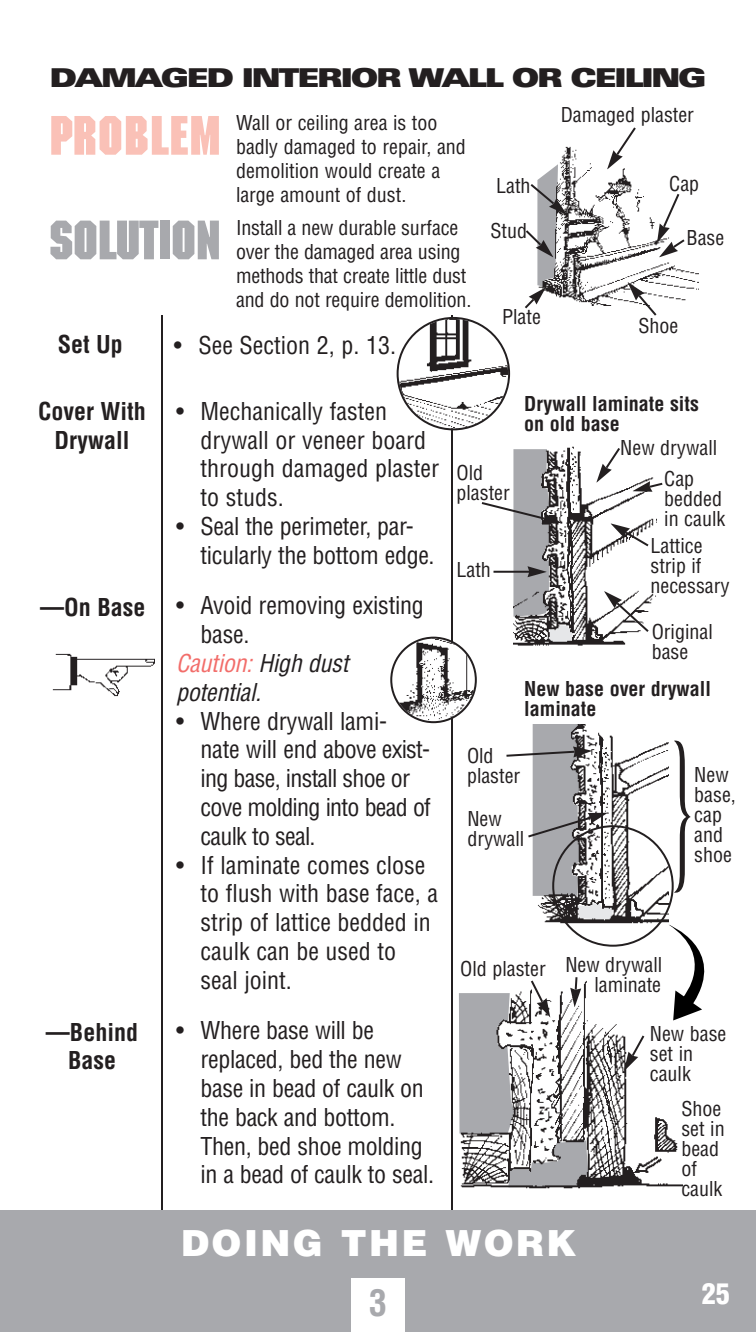
<style>
.page{position:relative;width:756px;height:1332px;background:#fff}
.page>*{position:absolute;margin:0;border:0;box-sizing:border-box;transform-origin:0 0}
.t1{font:condensed 180px "Helvetica";color:#231f20;scale:.35 1}
.t2{font:700 54px "Machine";letter-spacing:-.025em;color:#a8a9ad}
.t3{font:700 54px "Machine";color:#fac1b7}
.t4{font:900 36px "Helvetica";letter-spacing:.065em;color:#fff}
.t5{font:700 condensed 36px "Helvetica";color:#a8a9ad}
.t6{font:900 condensed 28px "Helvetica";color:#fff}
.t7{font:900 expanded 26px "Univers";letter-spacing:-.085em;color:#231f20}
.t8{font:condensed 24px/28.8px "Helvetica";letter-spacing:-.01em;color:#231f20}
.t9{font:condensed 24px/28.8px "Helvetica";letter-spacing:-.03em;color:#231f20}
.t10{font:700 condensed 24px/28.8px "Helvetica";color:#231f20;text-align:center}
.t11{font:italic condensed 24px "Helvetica";color:#f26d6a}
.t12{font:italic condensed 24px "Helvetica";color:#231f20}
.t13{font:condensed 20px/20px "Helvetica";color:#231f20}
.t14{font:700 condensed 20px/20px "Helvetica";color:#231f20}
.s1{color:#231f20}
</style>
<div class="page">
<hr style="left:161px;top:315px;width:2px;height:915px;background:#231f20">
<hr style="left:451px;top:315px;width:2px;height:915px;background:#231f20">
<div style="left:0;top:1210px;width:756px;height:122px;background:#a8a9ad"></div>
<div style="left:351px;top:1278px;width:54px;height:54px;background:#fff"></div>
<img style="left:399px;top:319px;width:109px;height:109px;border-radius:50%">
<div style="left:397px;top:317px;width:113px;height:113px;border:2px solid #231f20;border-radius:50%"></div>
<img style="left:514px;top:446px;width:143px;height:200px">
<svg style="left:596px;top:446px;width:26px;height:36px"></svg>
<img style="left:560px;top:146px;width:139px;height:159px">
<svg style="left:607px;top:127px;width:31px;height:42px"></svg>
<svg style="left:657px;top:192px;width:30px;height:65px"></svg>
<svg style="left:628px;top:282px;width:31px;height:34px"></svg>
<svg style="left:525px;top:164px;width:42px;height:145px"></svg>
<svg style="left:604px;top:591px;width:53px;height:55px"></svg>
<svg style="left:633px;top:481px;width:30px;height:11px"></svg>
<svg style="left:611px;top:524px;width:40px;height:24px"></svg>
<svg style="left:481px;top:449px;width:80px;height:168px"></svg>
<svg style="left:459px;top:705px;width:246px;height:482px"></svg>
<img style="left:52px;top:653px;width:102px;height:44px">
<img style="left:392px;top:639px;width:83px;height:82px;border-radius:50%">
<div style="left:390px;top:637px;width:87px;height:86px;border:2px solid #231f20;border-radius:50%"></div>
<h3 class="t7" style="left:50px;top:68px;width:658px">DAMAGED INTERIOR WALL OR CEILING</h3>
<p class="t13" style="left:236px;top:113px;width:231px;line-height:24px">Wall or ceiling area is too badly damaged to repair, and demolition would create a large amount of dust.</p>
<p class="t13" style="left:561px;top:106px;width:135px">Damaged plaster</p>
<h2 class="t3" style="left:49px;top:104px;width:174px">PROBLEM</h2>
<p class="t13" style="left:669px;top:175px;width:31px">Cap</p>
<p class="t13" style="left:496px;top:177px;width:36px">Lath</p>
<p class="t13" style="left:490px;top:223px;width:38px">Stud</p>
<p class="t13" style="left:236px;top:217px;width:237px;line-height:24px">Install a new durable surface over the damaged area using methods that create little dust and do not require demolition.</p>
<h2 class="t2" style="left:49px;top:209px;width:174px">SOLUTION</h2>
<p class="t13" style="left:687px;top:229px;width:39px">Base</p>
<p class="t13" style="left:502px;top:309px;width:40px">Plate</p>
<p class="t13" style="left:638px;top:317px;width:41px">Shoe</p>
<p class="t10" style="left:58px;top:331px;width:67px">Set Up</p>
<p class="t8" style="left:174px;top:333px;width:224px">• See Section 2, p. 13.</p>
<p class="t10" style="left:38px;top:399px;width:109px">Cover With<br>Drywall</p>
<p class="t10" style="left:40px;top:595px;width:107px">—On Base</p>
<p class="t10" style="left:46px;top:1020px;width:94px">—Behind<br>Base</p>
<p class="t8" style="left:201px;top:399px;width:240px;text-indent:-25px">• Mechanically fasten drywall or veneer board through damaged plaster to studs.</p>
<p class="t8" style="left:201px;top:514px;width:236px;text-indent:-25px">• Seal the perimeter, par&shy;ticularly the bottom edge.</p>
<p class="t8" style="left:176px;top:593px;width:249px">• Avoid removing existing</p>
<p class="t8" style="left:201px;top:622px;width:51px">base.</p>
<p class="t11" style="left:176px;top:654px;width:179px">Caution:<span class="s1">High dust</span></p>
<p class="t12" style="left:176px;top:683px;width:91px">potential.</p>
<p class="t9" style="left:201px;top:708px;width:232px;text-indent:-25px">• Where drywall lami&shy;nate will end above exist&shy;ing base, install shoe or cove molding into bead of caulk to seal.</p>
<p class="t8" style="left:201px;top:852px;width:239px;text-indent:-25px">• If laminate comes close to flush with base face, a strip of lattice bedded in caulk can be used to seal joint.</p>
<p class="t8" style="left:201px;top:1018px;width:235px;text-indent:-25px">• Where base will be replaced, bed the new base in bead of caulk on the back and bottom.<br>Then, bed shoe molding in a bead of caulk to seal.</p>
<p class="t14" style="left:524px;top:396px;width:176px">Drywall laminate sits on old base</p>
<p class="t13" style="left:456px;top:464px;width:55px">Old plaster</p>
<p class="t13" style="left:456px;top:562px;width:36px">Lath</p>
<p class="t13" style="left:620px;top:440px;width:98px">New drywall</p>
<p class="t13" style="left:664px;top:471px;width:63px">Cap bedded in caulk</p>
<p class="t13" style="left:650px;top:537px;width:81px">Lattice strip if necessary</p>
<p class="t13" style="left:652px;top:623px;width:63px">Original base</p>
<p class="t14" style="left:524px;top:680px;width:188px">New base over drywall laminate</p>
<h1 class="t1" style="left:674px;top:741px;width:51px">}</h1>
<p class="t13" style="left:467px;top:747px;width:55px">Old plaster</p>
<p class="t13" style="left:467px;top:810px;width:58px">New drywall</p>
<p class="t13" style="left:694px;top:766px;width:43px">New base, cap and shoe</p>
<p class="t13" style="left:460px;top:960px;width:204px;line-height:18px;text-align:right">Old plaster New drywall laminate</p>
<p class="t13" style="left:650px;top:1026px;width:78px">New base set in caulk</p>
<p class="t13" style="left:681px;top:1100px;width:45px">Shoe set in bead of caulk</p>
<h3 class="t4" style="left:181px;top:1230px;width:397px">DOING THE WORK</h3>
<h3 class="t5" style="left:369px;top:1289px;width:19px">3</h3>
<h3 class="t6" style="left:702px;top:1283px;width:29px">25</h3>
</div>
